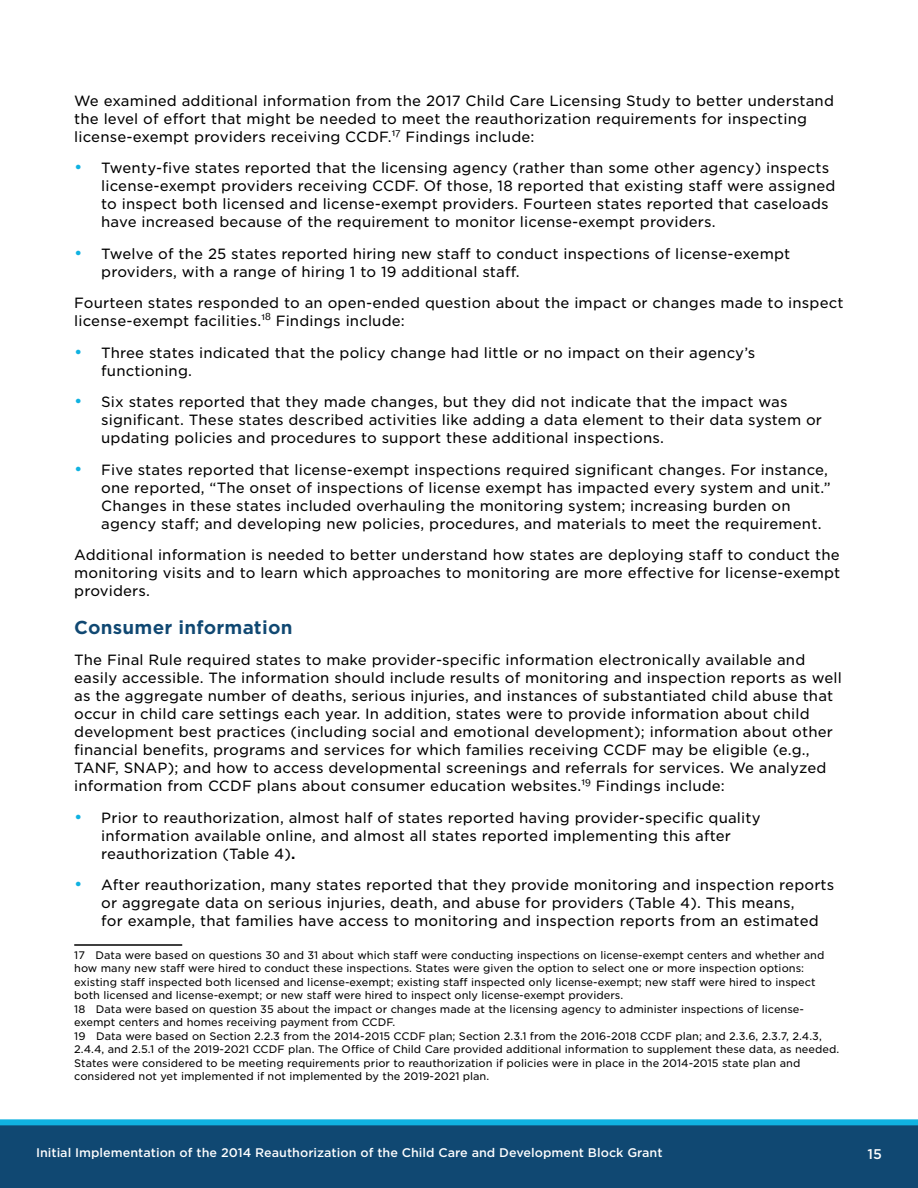
<style>
.page{position:relative;width:918px;height:1188px;background:#fff}
.page>*{position:absolute;margin:0;border:0;box-sizing:border-box;transform-origin:0 0}
.t1{font:700 18px "Gotham S Sm";letter-spacing:.01em;color:#104872}
.t2{font:14.25px/18px "Gotham S Sm";letter-spacing:.01em;color:#000}
.t3{font:500 13.5px "Gotham S Sm";color:#fff}
.t4{font:500 12px "Gotham S Sm";color:#fff}
.t5{font:10.5px/13.5px "Gotham S Sm";color:#000}
.s1{font-size:16.5px;color:#10b2e1}
.s2{font-weight:700}
</style>
<div class="page">
<div style="left:0;top:1125px;width:918px;height:63px;background:#104872"></div>
<div style="left:0;top:1119px;width:918px;height:6px;background:#10b2e1"></div>
<hr style="left:74px;top:944px;width:108px;height:2px;background:#000">
<p class="t2" style="left:74px;top:91px;width:761px">We examined additional information from the 2017 Child Care Licensing Study to better understand the level of effort that might be needed to meet the reauthorization requirements for inspecting license-exempt providers receiving CCDF.<sup>17</sup> Findings include:</p>
<p class="t2" style="left:101px;top:159px;width:736px;text-indent:-27px"><span class="s1">•</span> Twenty-five states reported that the licensing agency (rather than some other agency) inspects license-exempt providers receiving CCDF. Of those, 18 reported that existing staff were assigned to inspect both licensed and license-exempt providers. Fourteen states reported that caseloads have increased because of the requirement to monitor license-exempt providers.</p>
<p class="t2" style="left:101px;top:244px;width:691px;text-indent:-27px"><span class="s1">•</span> Twelve of the 25 states reported hiring new staff to conduct inspections of license-exempt providers, with a range of hiring 1 to 19 additional staff.</p>
<p class="t2" style="left:74px;top:294px;width:771px">Fourteen states responded to an open-ended question about the impact or changes made to inspect license-exempt facilities.<sup>18</sup> Findings include:</p>
<p class="t2" style="left:101px;top:343px;width:656px;text-indent:-27px"><span class="s1">•</span> Three states indicated that the policy change had little or no impact on their agency’s functioning.</p>
<p class="t2" style="left:101px;top:393px;width:722px;text-indent:-27px"><span class="s1">•</span> Six states reported that they made changes, but they did not indicate that the impact was significant. These states described activities like adding a data element to their data system or updating policies and procedures to support these additional inspections.</p>
<p class="t2" style="left:101px;top:460px;width:731px;text-indent:-27px"><span class="s1">•</span> Five states reported that license-exempt inspections required significant changes. For instance, one reported, “The onset of inspections of license exempt has impacted every system and unit.” Changes in these states included overhauling the monitoring system; increasing burden on agency staff; and developing new policies, procedures, and materials to meet the requirement.</p>
<p class="t2" style="left:74px;top:546px;width:768px;text-align:justify">Additional information is needed to better understand how states are deploying staff to conduct the monitoring visits and to learn which approaches to monitoring are more effective for license-exempt providers.</p>
<h3 class="t1" style="left:74px;top:615px;width:220px">Consumer information</h3>
<p class="t2" style="left:74px;top:651px;width:769px">The Final Rule required states to make provider-specific information electronically available and easily accessible. The information should include results of monitoring and inspection reports as well as the aggregate number of deaths, serious injuries, and instances of substantiated child abuse that occur in child care settings each year. In addition, states were to provide information about child development best practices (including social and emotional development); information about other financial benefits, programs and services for which families receiving CCDF may be eligible (e.g., TANF, SNAP); and how to access developmental screenings and referrals for services. We analyzed information from CCDF plans about consumer education websites.<sup>19</sup> Findings include:</p>
<p class="t2" style="left:101px;top:808px;width:661px;text-indent:-27px"><span class="s1">•</span> Prior to reauthorization, almost half of states reported having provider-specific quality information available online, and almost all states reported implementing this after reauthorization (Table 4)<span class="s2">.</span></p>
<p class="t2" style="left:101px;top:876px;width:735px;text-indent:-27px"><span class="s1">•</span> After reauthorization, many states reported that they provide monitoring and inspection reports or aggregate data on serious injuries, death, and abuse for providers (Table 4). This means,<br>for example, that families have access to monitoring and inspection reports from an estimated</p>
<p class="t5" style="left:74px;top:948px;width:752px">17 Data were based on questions 30 and 31 about which staf were conducting inspections on license-exempt centers and whether and how many new staf were hired to conduct these inspections. States were given the option to select one or more inspection options: existing staf inspected both licensed and license-exempt; existing staf inspected only license-exempt; new staf were hired to inspect both licensed and license-exempt; or new staf were hired to inspect only license-exempt providers.</p>
<p class="t5" style="left:74px;top:1002px;width:731px">18 Data were based on question 35 about the impact or changes made at the licensing agency to administer inspections of license&shy;exempt centers and homes receiving payment from CCDF.</p>
<p class="t5" style="left:74px;top:1029px;width:766px">19 Data were based on Section 2.2.3 from the 2014-2015 CCDF plan; Section 2.3.1 from the 2016-2018 CCDF plan; and 2.3.6, 2.3.7, 2.4.3, 2.4.4, and 2.5.1 of the 2019-2021 CCDF plan. The Ofce of Child Care provided additional information to supplement these data, as needed.<br>States were considered to be meeting requirements prior to reauthorization if policies were in place in the 2014-2015 state plan and considered not yet implemented if not implemented by the 2019-2021 plan.</p>
<p class="t4" style="left:36px;top:1145px;width:628px">Initial Implementation of the 2014 Reauthorization of the Child Care and Development Block Grant</p>
<p class="t3" style="left:868px;top:1145px;width:16px">15</p>
</div>
